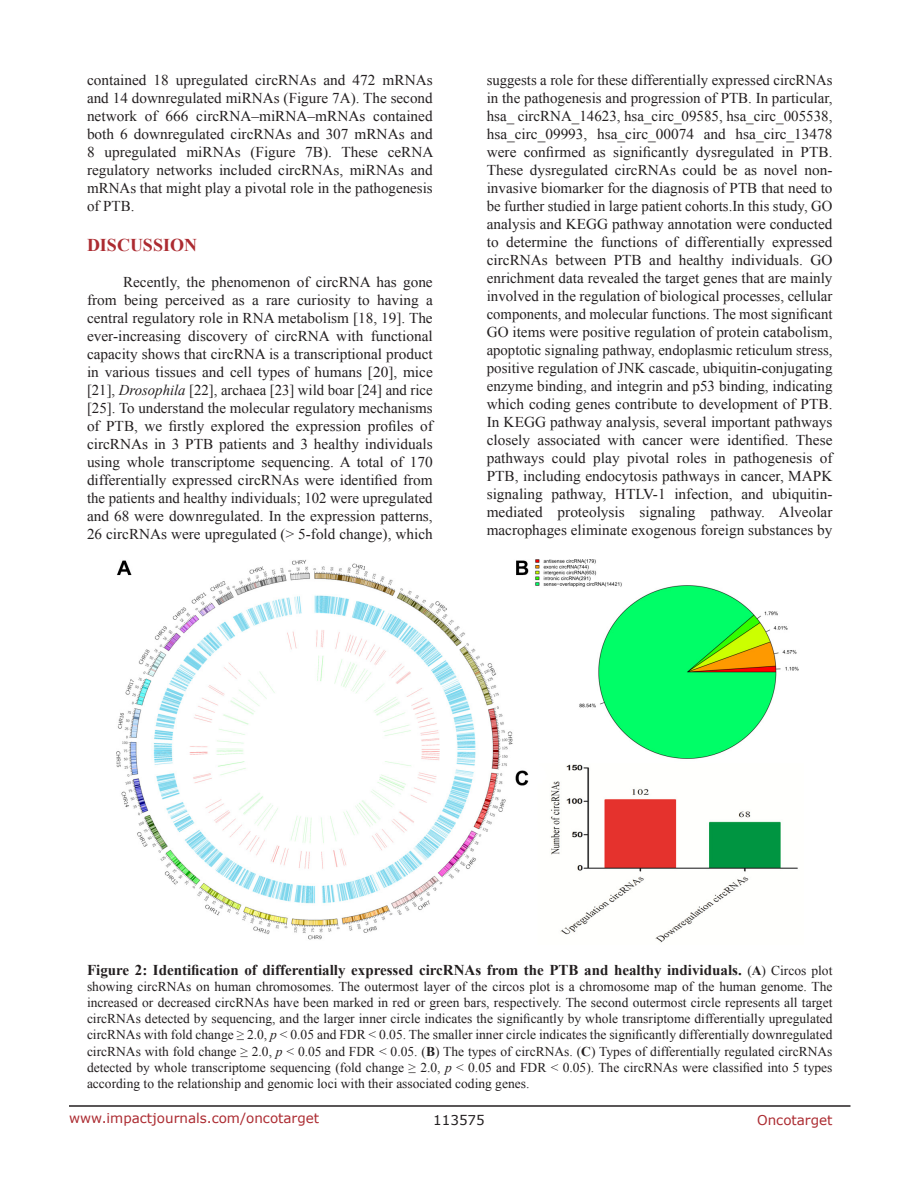
<style>
.page{position:relative;width:918px;height:1188px;background:#fff}
.page>*{position:absolute;margin:0;border:0;box-sizing:border-box;transform-origin:0 0}
.Heading{font:700 18px "Times New Roman";color:#ac2b31}
.BodyText{font:15px/18px "Times New Roman";color:#231f20;text-align:justify}
.FigureText{font:700 15px "Times New Roman";color:#231f20}
.FigureText-2{font:13.5px/16.2px "Times New Roman";color:#231f20;text-align:justify}
.t1{font:13.5px "Verdana";color:#ac2b31}
.t2{font:13.5px "Verdana";color:#231f20}
.s1{font-style:italic}
.s2{font-weight:400;font-size:13.5px}
.s3{font-size:13.5px}
.s4{font-weight:700}
</style>
<div class="page">
<hr style="left:69px;top:1105px;width:781px;height:2px;background:#231f20">
<img style="left:116px;top:559px;width:683px;height:384px">
<p class="BodyText" style="left:87px;top:71px;width:348px">contained 18 upregulated circRNAs and 472 mRNAs and 14 downregulated miRNAs (Figure 7A). The second network of 666 circRNA–miRNA–mRNAs contained both 6 downregulated circRNAs and 307 mRNAs and 8 upregulated miRNAs (Figure 7B). These ceRNA regulatory networks included circRNAs, miRNAs and mRNAs that might play a pivotal role in the pathogenesis of PTB.</p>
<p class="Heading" style="left:87px;top:233px;width:112px">DISCUSSION</p>
<p class="BodyText" style="left:87px;top:273px;width:347px;text-indent:36px">Recently, the phenomenon of circRNA has gone from being perceived as a rare curiosity to having a central regulatory role in RNA metabolism [18, 19]. The ever-increasing discovery of circRNA with functional capacity shows that circRNA is a transcriptional product in various tissues and cell types of humans [20], mice [21], <span class="s1">Drosophila</span> [22], archaea [23] wild boar [24] and rice [25]. To understand the molecular regulatory mechanisms of PTB, we firstly explored the expression profiles of circRNAs in 3 PTB patients and 3 healthy individuals using whole transcriptome sequencing. A total of 170 differentially expressed circRNAs were identified from the patients and healthy individuals; 102 were upregulated and 68 were downregulated. In the expression patterns, 26 circRNAs were upregulated (&gt; 5-fold change), which</p>
<p class="BodyText" style="left:487px;top:71px;width:347px">suggests a role for these differentially expressed circRNAs in the pathogenesis and progression of PTB. In particular, hsa_ circRNA_14623, hsa_circ_09585, hsa_circ_005538, hsa_circ_09993, hsa_circ_00074 and hsa_circ_13478 were confirmed as significantly dysregulated in PTB.<br>These dysregulated circRNAs could be as novel non&shy;invasive biomarker for the diagnosis of PTB that need to be further studied in large patient cohorts.In this study, GO analysis and KEGG pathway annotation were conducted to determine the functions of differentially expressed circRNAs between PTB and healthy individuals. GO enrichment data revealed the target genes that are mainly involved in the regulation of biological processes, cellular components, and molecular functions. The most significant GO items were positive regulation of protein catabolism, apoptotic signaling pathway, endoplasmic reticulum stress, positive regulation of JNK cascade, ubiquitin-conjugating enzyme binding, and integrin and p53 binding, indicating which coding genes contribute to development of PTB.<br>In KEGG pathway analysis, several important pathways closely associated with cancer were identified. These pathways could play pivotal roles in pathogenesis of PTB, including endocytosis pathways in cancer, MAPK signaling pathway, HTLV-1 infection, and ubiquitin&shy;mediated proteolysis signaling pathway. Alveolar macrophages eliminate exogenous foreign substances by</p>
<p class="FigureText" style="left:87px;top:959px;width:747px">Figure 2: Identification of differentially expressed circRNAs from the PTB and healthy individuals. <span class="s2">(</span><span class="s3">A</span><span class="s2">) Circos plot</span></p>
<p class="FigureText-2" style="left:87px;top:978px;width:747px">showing circRNAs on human chromosomes. The outermost layer of the circos plot is a chromosome map of the human genome. The increased or decreased circRNAs have been marked in red or green bars, respectively. The second outermost circle represents all target circRNAs detected by sequencing, and the larger inner circle indicates the significantly by whole transriptome differentially upregulated circRNAs with fold change ≥ 2.0, <span class="s1">p</span> &lt; 0.05 and FDR &lt; 0.05. The smaller inner circle indicates the significantly differentially downregulated circRNAs with fold change ≥ 2.0, <span class="s1">p</span> &lt; 0.05 and FDR &lt; 0.05. (<span class="s4">B</span>) The types of circRNAs. (<span class="s4">C</span>) Types of differentially regulated circRNAs detected by whole transcriptome sequencing (fold change ≥ 2.0, <span class="s1">p</span> &lt; 0.05 and FDR &lt; 0.05). The circRNAs were classified into 5 types according to the relationship and genomic loci with their associated coding genes.</p>
<p class="t1" style="left:69px;top:1109px;width:252px">www.impactjournals.com/oncotarget</p>
<p class="t2" style="left:433px;top:1111px;width:53px">113575</p>
<p class="t1" style="left:757px;top:1111px;width:77px">Oncotarget</p>
</div>
